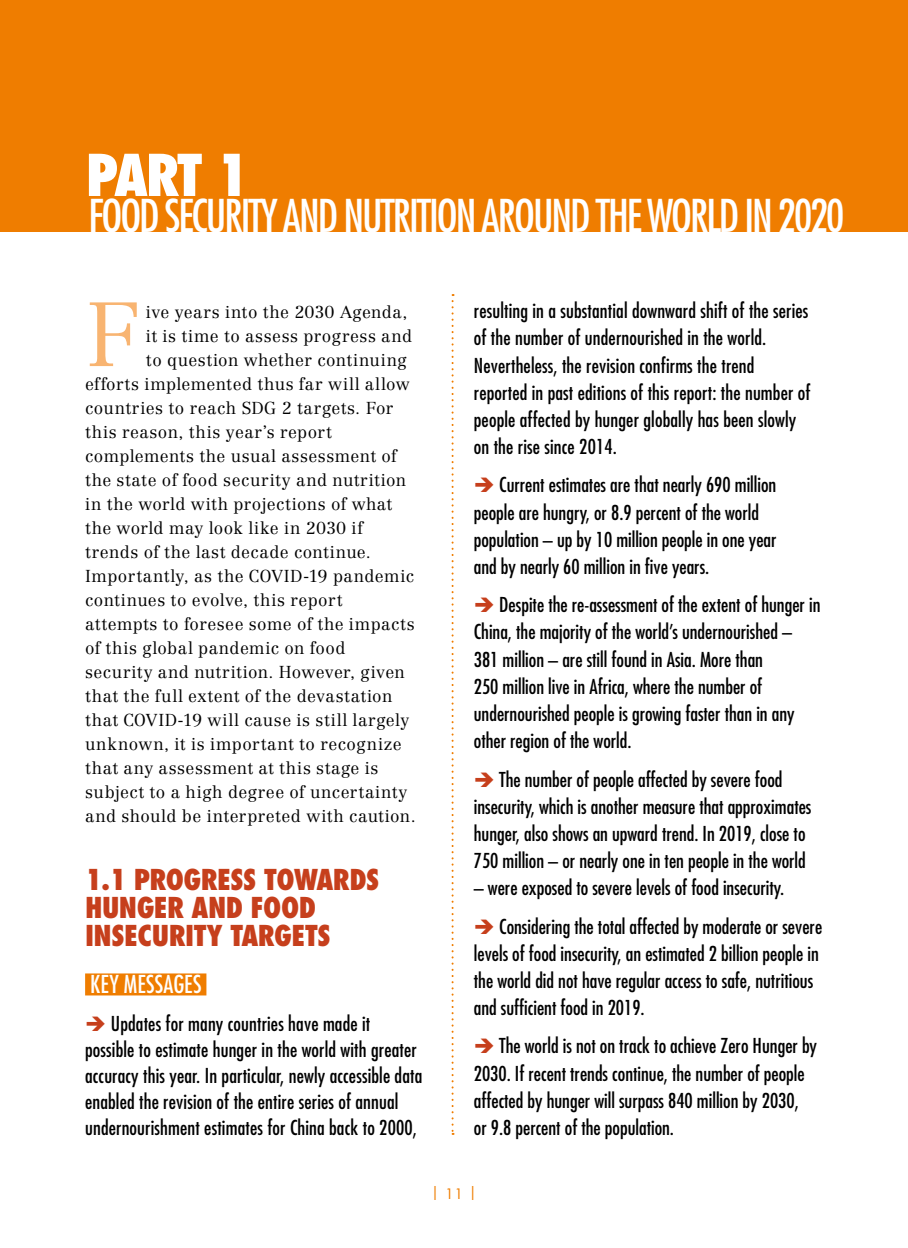
<style>
.page{position:relative;width:908px;height:1248px;background:#fff}
.page>*{position:absolute;margin:0;border:0;box-sizing:border-box;transform-origin:0 0}
.t1{font:300 89.4px "Centennial LT Std";color:#f8b471}
.t2{font:800 condensed 56px "Futura Std";color:#fff}
.t3{font:condensed 44px "Futura Std";letter-spacing:-.045em;color:#fff}
.t4{font:800 condensed 28px/28px "Futura Std";letter-spacing:-.02em;color:#c63f1c}
.t5{font:condensed 24px "Futura Std";letter-spacing:.01em;color:#fff}
.t6{font:condensed 20px/27.2px "Futura Std";color:#000}
.t7{font:300 17px "Centennial LT Std";letter-spacing:.03em;color:#000}
.t8{font:14px "Futura Std";color:#ef7d00}
.s1{color:#c63f1c}
</style>
<div class="page">
<div style="left:0;top:0;width:907px;height:232px;background:#ef7d00"></div>
<svg style="left:451px;top:294px;width:2px;height:840px"></svg>
<div style="left:85px;top:973px;width:121px;height:22px;background:#ef7d00"></div>
<h2 class="t2" style="left:85px;top:140px;width:165px">PART 1</h2>
<h3 class="t3" style="left:88px;top:189px;width:757px">FOOD SECURITY AND NUTRITION AROUND THE WORLD IN 2020</h3>
<h1 class="t1" style="left:85px;top:281px;width:58px">F</h1>
<p class="t7" style="left:146px;top:302px;width:263px">ive years into the 2030 Agenda,</p>
<p class="t7" style="left:146px;top:326px;width:268px">it is time to assess progress and</p>
<p class="t7" style="left:146px;top:350px;width:262px">to question whether continuing</p>
<p class="t7" style="left:85px;top:374px;width:326px">efforts implemented thus far will allow</p>
<p class="t7" style="left:85px;top:398px;width:310px">countries to reach SDG 2 targets. For</p>
<p class="t7" style="left:85px;top:422px;width:248px">this reason, this year’s report</p>
<p class="t7" style="left:85px;top:446px;width:313px">complements the usual assessment of</p>
<p class="t7" style="left:85px;top:470px;width:322px">the state of food security and nutrition</p>
<p class="t7" style="left:85px;top:494px;width:308px">in the world with projections of what</p>
<p class="t7" style="left:85px;top:518px;width:279px">the world may look like in 2030 if</p>
<p class="t7" style="left:85px;top:542px;width:287px">trends of the last decade continue.</p>
<p class="t7" style="left:85px;top:566px;width:330px">Importantly, as the COVID-19 pandemic</p>
<p class="t7" style="left:85px;top:590px;width:258px">continues to evolve, this report</p>
<p class="t7" style="left:85px;top:614px;width:331px">attempts to foresee some of the impacts</p>
<p class="t7" style="left:85px;top:638px;width:262px">of this global pandemic on food</p>
<p class="t7" style="left:85px;top:662px;width:321px">security and nutrition. However, given</p>
<p class="t7" style="left:85px;top:686px;width:309px">that the full extent of the devastation</p>
<p class="t7" style="left:85px;top:710px;width:325px">that COVID-19 will cause is still largely</p>
<p class="t7" style="left:85px;top:734px;width:318px">unknown, it is important to recognize</p>
<p class="t7" style="left:85px;top:758px;width:295px">that any assessment at this stage is</p>
<p class="t7" style="left:85px;top:782px;width:324px">subject to a high degree of uncertainty</p>
<p class="t7" style="left:85px;top:806px;width:332px">and should be interpreted with caution.</p>
<h3 class="t4" style="left:85px;top:865px;width:295px">1.1 PROGRESS TOWARDS<br>HUNGER AND FOOD<br>INSECURITY TARGETS</h3>
<p class="t5" style="left:90px;top:970px;width:113px">KEY MESSAGES</p>
<p class="t6" style="left:85px;top:1010px;width:338px;line-height:26px"><span class="s1">➔</span> Updates for many countries have made it possible to estimate hunger in the world with greater accuracy this year. In particular, newly accessible data enabled the revision of the entire series of annual undernourishment estimates for China back to 2000,</p>
<p class="t6" style="left:473px;top:297px;width:338px">resulting in a substantial downward shift of the series of the number of undernourished in the world.<br>Nevertheless, the revision confirms the trend reported in past editions of this report: the number of people affected by hunger globally has been slowly on the rise since 2014.</p>
<p class="t6" style="left:473px;top:471px;width:304px"><span class="s1">➔</span> Current estimates are that nearly 690 million people are hungry, or 8.9 percent of the world population – up by 10 million people in one year and by nearly 60 million in five years.</p>
<p class="t6" style="left:473px;top:591px;width:348px"><span class="s1">➔</span> Despite the re-assessment of the extent of hunger in China, the majority of the world’s undernourished – 381 million – are still found in Asia. More than<br>250 million live in Africa, where the number of undernourished people is growing faster than in any other region of the world.</p>
<p class="t6" style="left:473px;top:765px;width:339px"><span class="s1">➔</span> The number of people affected by severe food insecurity, which is another measure that approximates hunger, also shows an upward trend. In 2019, close to 750 million – or nearly one in ten people in the world</p>
<p class="t6" style="left:473px;top:873px;width:312px">– were exposed to severe levels of food insecurity.</p>
<p class="t6" style="left:473px;top:912px;width:350px"><span class="s1">➔</span> Considering the total affected by moderate or severe levels of food insecurity, an estimated 2 billion people in the world did not have regular access to safe, nutritious and sufficient food in 2019.</p>
<p class="t6" style="left:473px;top:1032px;width:344px"><span class="s1">➔</span> The world is not on track to achieve Zero Hunger by 2030. If recent trends continue, the number of people affected by hunger will surpass 840 million by 2030,<br>or 9.8 percent of the population.</p>
<p class="t8" style="left:431px;top:1183px;width:47px">| 11 |</p>
</div>
